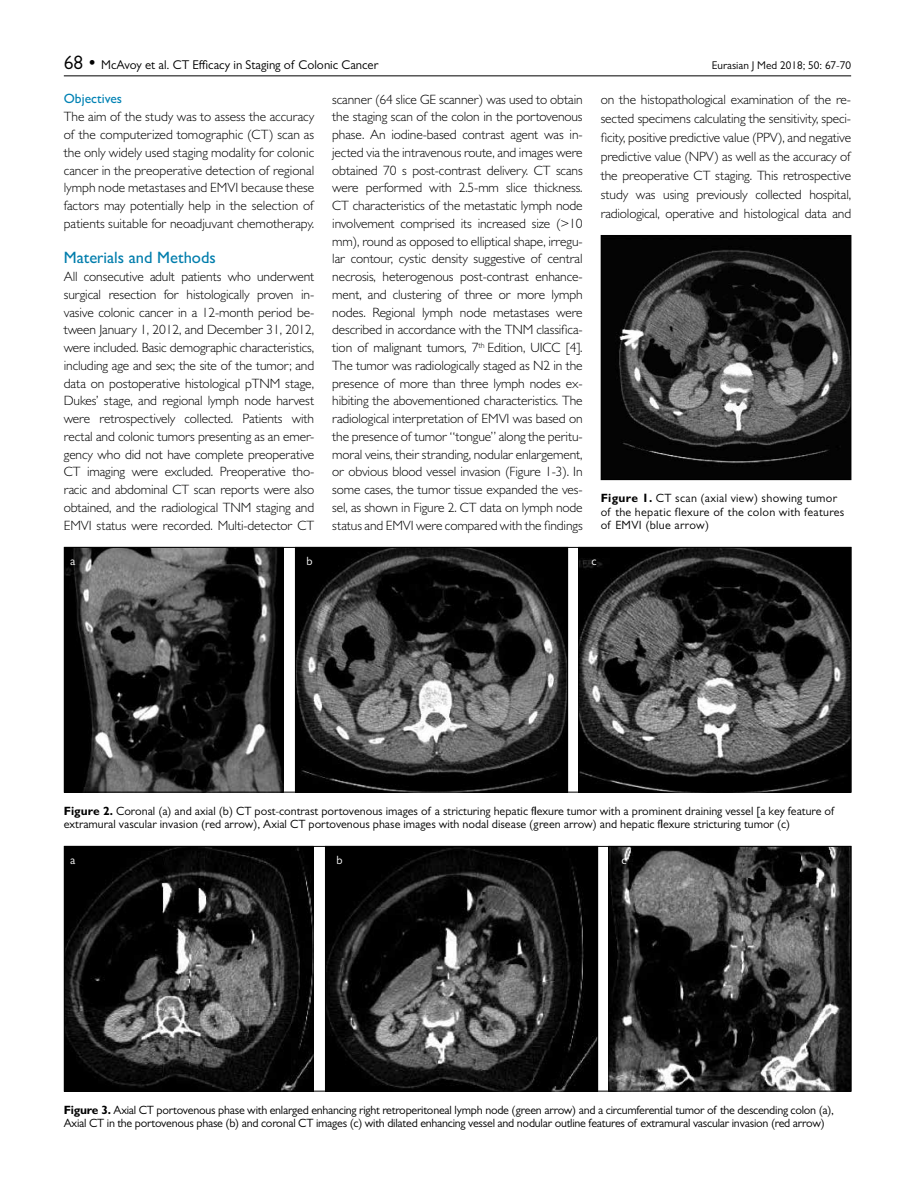
<style>
.page{position:relative;width:915px;height:1191px;background:#fff}
.page>*{position:absolute;margin:0;border:0;box-sizing:border-box;transform-origin:0 0}
.t1{font:500 16.5px "Gill Sans MT Pro";color:#007dac}
.t2{font:300 13.5px/17.7px "Gill Sans MT Pro";letter-spacing:-.01em;color:#000;text-align:justify}
.t3{font:500 13.5px "Gill Sans MT Pro";color:#0182b4}
.t4{font:12.75px "Gill Sans MT Pro";color:#000}
.t5{font:12px/13.5px "Gill Sans MT Pro";letter-spacing:-.02em;color:#000}
.t6{font:12px/13.5px "Gill Sans MT Pro";color:#000}
.t7{font:12px/13.5px "Gill Sans MT Pro";letter-spacing:.025em;color:#000}
.t8{font:12px "Gill Sans MT Pro";color:#fff}
.t9{font:11.25px "Gill Sans MT Pro";color:#000}
.s1{font-size:19.5px}
.s2{font-weight:700}
</style>
<div class="page">
<hr style="left:64px;top:76px;width:786px;height:1px;background:#000">
<img style="left:602px;top:237px;width:246px;height:241px">
<div style="left:600px;top:235px;width:250px;height:245px;border:1px solid #000"></div>
<svg style="left:283px;top:549px;width:286px;height:241px"></svg>
<img style="left:66px;top:549px;width:215px;height:241px">
<div style="left:64px;top:547px;width:219px;height:245px;border:1px solid #000"></div>
<img style="left:297px;top:549px;width:268px;height:241px">
<div style="left:295px;top:547px;width:272px;height:245px;border:1px solid #000"></div>
<img style="left:580px;top:549px;width:268px;height:241px">
<div style="left:578px;top:547px;width:272px;height:245px;border:1px solid #000"></div>
<img style="left:66px;top:848px;width:245px;height:241px">
<div style="left:64px;top:846px;width:249px;height:245px;border:1px solid #000"></div>
<img style="left:327px;top:848px;width:268px;height:241px">
<div style="left:325px;top:846px;width:272px;height:245px;border:1px solid #000"></div>
<img style="left:610px;top:848px;width:238px;height:241px">
<div style="left:608px;top:846px;width:242px;height:245px;border:1px solid #000"></div>
<p class="t4" style="left:64px;top:58px;width:316px"><span class="s1">68 •</span> McAvoy et al. CT Efficacy in Staging of Colonic Cancer</p>
<p class="t9" style="left:711px;top:59px;width:141px">Eurasian J Med 2018; 50: 67-70</p>
<p class="t3" style="left:64px;top:91px;width:60px">Objectives</p>
<p class="t2" style="left:64px;top:108px;width:252px">The aim of the study was to assess the accuracy of the computerized tomographic (CT) scan as the only widely used staging modality for colonic cancer in the preoperative detection of regional lymph node metastases and EMVI because these factors may potentially help in the selection of patients suitable for neoadjuvant chemotherapy.</p>
<p class="t1" style="left:64px;top:248px;width:153px">Materials and Methods</p>
<p class="t2" style="left:64px;top:267px;width:252px">All consecutive adult patients who underwent surgical resection for histologically proven in&shy;vasive colonic cancer in a 12-month period be&shy;tween January 1, 2012, and December 31, 2012, were included. Basic demographic characteristics, including age and sex; the site of the tumor; and data on postoperative histological pTNM stage, Dukes’ stage, and regional lymph node harvest were retrospectively collected. Patients with rectal and colonic tumors presenting as an emer&shy;gency who did not have complete preoperative CT imaging were excluded. Preoperative tho&shy;racic and abdominal CT scan reports were also obtained, and the radiological TNM staging and EMVI status were recorded. Multi-detector CT</p>
<p class="t2" style="left:332px;top:90px;width:252px">scanner (64 slice GE scanner) was used to obtain the staging scan of the colon in the portovenous phase. An iodine-based contrast agent was in&shy;jected via the intravenous route, and images were obtained 70 s post-contrast delivery. CT scans were performed with 2.5-mm slice thickness.<br>CT characteristics of the metastatic lymph node involvement comprised its increased size (&gt;10 mm), round as opposed to elliptical shape, irregu&shy;lar contour, cystic density suggestive of central necrosis, heterogenous post-contrast enhance&shy;ment, and clustering of three or more lymph nodes. Regional lymph node metastases were described in accordance with the TNM classifica&shy;tion of malignant tumors, 7<sup>th</sup> Edition, UICC [4].<br>The tumor was radiologically staged as N2 in the presence of more than three lymph nodes ex&shy;hibiting the abovementioned characteristics. The radiological interpretation of EMVI was based on the presence of tumor “tongue” along the peritu&shy;moral veins, their stranding, nodular enlargement, or obvious blood vessel invasion (Figure 1-3). In some cases, the tumor tissue expanded the ves&shy;sel, as shown in Figure 2. CT data on lymph node status and EMVI were compared with the findings</p>
<p class="t2" style="left:600px;top:89px;width:252px;line-height:19px">on the histopathological examination of the re&shy;sected specimens calculating the sensitivity, speci&shy;ficity, positive predictive value (PPV), and negative predictive value (NPV) as well as the accuracy of the preoperative CT staging. This retrospective study was using previously collected hospital, radiological, operative and histological data and</p>
<p class="t7" style="left:600px;top:491px;width:245px"><span class="s2">Figure 1.</span> CT scan (axial view) showing tumor of the hepatic flexure of the colon with features of EMVI (blue arrow)</p>
<p class="t8" style="left:70px;top:554px;width:7px">a</p>
<p class="t8" style="left:306px;top:554px;width:8px">b</p>
<p class="t8" style="left:591px;top:554px;width:7px">c</p>
<p class="t6" style="left:64px;top:803px;width:771px"><span class="s2">Figure 2.</span> Coronal (a) and axial (b) CT post-contrast portovenous images of a stricturing hepatic flexure tumor with a prominent draining vessel [a key feature of extramural vascular invasion (red arrow), Axial CT portovenous phase images with nodal disease (green arrow) and hepatic flexure stricturing tumor (c)</p>
<p class="t8" style="left:70px;top:852px;width:7px">a</p>
<p class="t8" style="left:336px;top:852px;width:8px">b</p>
<p class="t8" style="left:621px;top:852px;width:7px">c</p>
<p class="t5" style="left:64px;top:1102px;width:771px"><span class="s2">Figure 3.</span> Axial CT portovenous phase with enlarged enhancing right retroperitoneal lymph node (green arrow) and a circumferential tumor of the descending colon (a),<br>Axial CT in the portovenous phase (b) and coronal CT images (c) with dilated enhancing vessel and nodular outline features of extramural vascular invasion (red arrow)</p>
</div>
